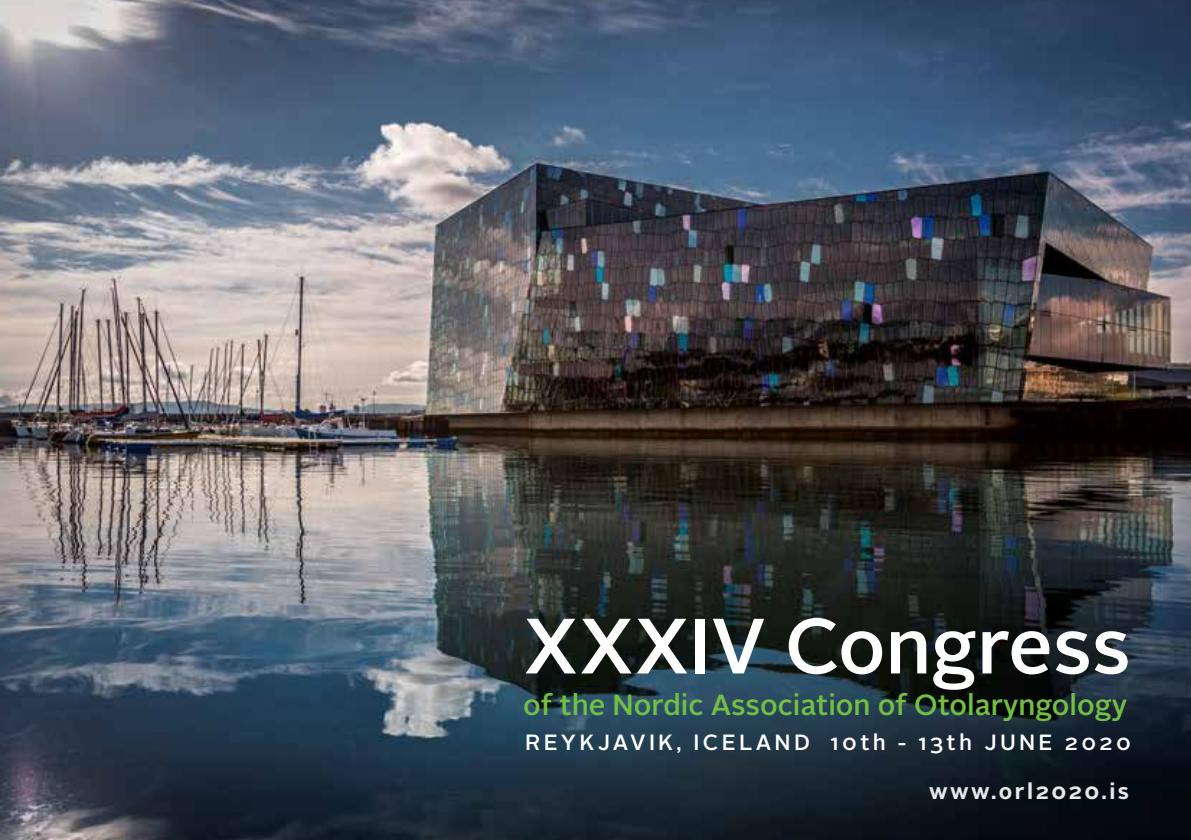
<style>
.page{position:relative;width:1191px;height:840px;background:#fff}
.page>*{position:absolute;margin:0;border:0;box-sizing:border-box;transform-origin:0 0}
.t1{font:500 78px "Alright Sans";color:#fff}
.t2{font:500 29px "Alright Sans";color:#72bf44}
.t3{font:500 22px "Alright Sans";letter-spacing:.15em;color:#fff}
.t4{font:700 22px "Alright Sans";letter-spacing:.11em;color:#e6e7e8}
</style>
<div class="page">
<img style="left:0;top:0;width:1191px;height:839px">
<h1 class="t1" style="left:523px;top:592px;width:609px">XXXIV Congress</h1>
<p class="t2" style="left:523px;top:685px;width:605px">of the Nordic Association of Otolaryngology</p>
<p class="t3" style="left:525px;top:726px;width:607px">REYKJAVIK, ICELAND 10th - 13th JUNE 2020</p>
<p class="t4" style="left:929px;top:775px;width:201px">www.orl2020.is</p>
</div>
